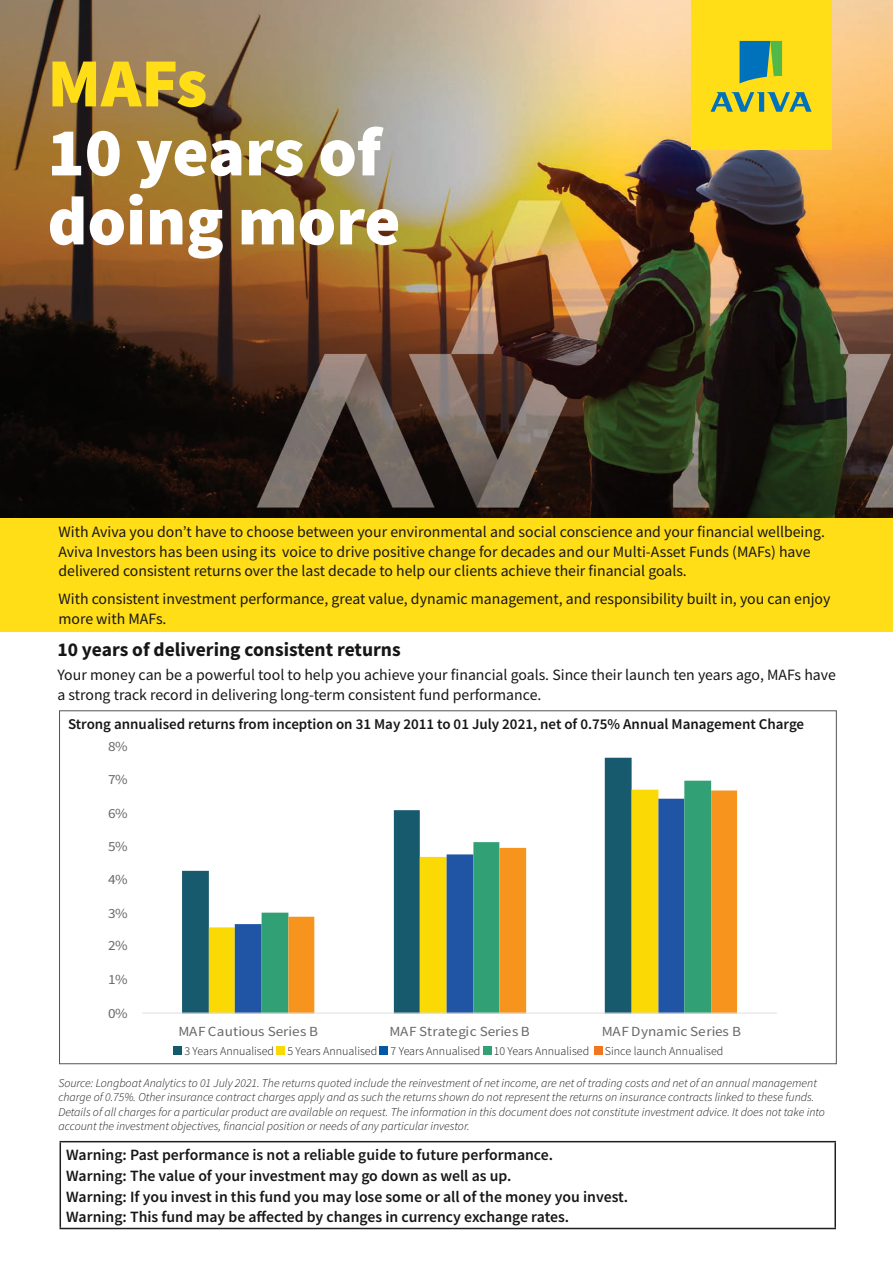
<style>
.page{position:relative;width:893px;height:1263px;background:#fff}
.page>*{position:absolute;margin:0;border:0;box-sizing:border-box;transform-origin:0 0}
.t1{font:900 69px/69px "Source Sans Pro";color:#fff}
.t2{font:900 69px "Source Sans Pro";color:#ffdd17}
.t3{font:700 19.5px "Source Sans Pro";color:#161616}
.t4{font:15.75px/19.5px "Source Sans Pro";color:#161616}
.t5{font:600 15.75px/21px "Source Sans Pro";color:#161616}
.t6{font:600 15px "Source Sans Pro";color:#161616}
.t7{font:13.95px "Source Sans Pro";letter-spacing:-.005em;color:#696969;scale:1.09 1}
.t8{font:italic 300 12px/14.4px "Source Sans Pro";color:#161616}
.t9{font:300 12px "Source Sans Pro";color:#161616}
</style>
<div class="page">
<img style="left:0;top:0;width:893px;height:518px">
<div style="left:691px;top:0;width:140px;height:149px;background:#ffdd17"></div>
<svg style="left:739px;top:41px;width:43px;height:43px"></svg>
<svg style="left:710px;top:92px;width:101px;height:20px"></svg>
<div style="left:0;top:518px;width:893px;height:113px;background:#ffdd17"></div>
<hr style="left:60px;top:1141px;width:776px;height:1px;background:#231f20">
<hr style="left:60px;top:1142px;width:1px;height:86px;background:#231f20">
<hr style="left:834px;top:1142px;width:2px;height:86px;background:#231f20">
<hr style="left:60px;top:1228px;width:776px;height:1px;background:#231f20">
<svg style="left:182px;top:758px;width:450px;height:255px"></svg>
<svg style="left:209px;top:790px;width:53px;height:223px"></svg>
<svg style="left:235px;top:799px;width:27px;height:214px"></svg>
<svg style="left:262px;top:781px;width:449px;height:232px"></svg>
<svg style="left:288px;top:790px;width:449px;height:223px"></svg>
<hr style="left:142px;top:1013px;width:635px;height:1px;background:#ddd">
<div style="left:173px;top:1046px;width:9px;height:9px;background:#145a6c"></div>
<div style="left:277px;top:1046px;width:8px;height:9px;background:#fbd905"></div>
<div style="left:380px;top:1046px;width:8px;height:9px;background:#0158a6"></div>
<div style="left:483px;top:1046px;width:8px;height:9px;background:#33a075"></div>
<div style="left:594px;top:1046px;width:8px;height:9px;background:#f47521"></div>
<h1 class="t2" style="left:47px;top:36px;width:161px">MAFs</h1>
<h1 class="t1" style="left:47px;top:117px;width:355px">10 years of doing more</h1>
<p class="t4" style="left:58px;top:522px;width:768px">With Aviva you don’t have to choose between your environmental and social conscience and your financial wellbeing.<br>Aviva Investors has been using its voice to drive positive change for decades and our Multi-Asset Funds (MAFs) have delivered consistent returns over the last decade to help our clients achieve their financial goals.</p>
<p class="t4" style="left:58px;top:589px;width:773px">With consistent investment performance, great value, dynamic management, and responsibility built in, you can enjoy more with MAFs.</p>
<p class="t3" style="left:57px;top:637px;width:345px">10 years of delivering consistent returns</p>
<p class="t4" style="left:57px;top:665px;width:780px">Your money can be a powerful tool to help you achieve your financial goals. Since their launch ten years ago, MAFs have a strong track record in delivering long-term consistent fund performance.</p>
<p class="t6" style="left:68px;top:715px;width:738px">Strong annualised returns from inception on 31 May 2011 to 01 July 2021, net of 0.75% Annual Management Charge</p>
<p class="t7" style="left:108px;top:738px;width:20px">8%</p>
<p class="t7" style="left:108px;top:770px;width:20px">7%</p>
<p class="t7" style="left:108px;top:804px;width:20px">6%</p>
<p class="t7" style="left:108px;top:838px;width:20px">5%</p>
<p class="t7" style="left:108px;top:870px;width:20px">4%</p>
<p class="t7" style="left:108px;top:904px;width:20px">3%</p>
<p class="t7" style="left:108px;top:937px;width:20px">2%</p>
<p class="t7" style="left:108px;top:970px;width:20px">1%</p>
<p class="t7" style="left:108px;top:1004px;width:20px">0%</p>
<p class="t7" style="left:178px;top:1023px;width:129px">MAF Cautious Series B</p>
<p class="t7" style="left:389px;top:1023px;width:130px">MAF Strategic Series B</p>
<p class="t7" style="left:602px;top:1023px;width:129px">MAF Dynamic Series B</p>
<p class="t9" style="left:184px;top:1044px;width:406px">3 Years Annualised 5 Years Annualised 7 Years Annualised 10 Years Annualised</p>
<p class="t9" style="left:605px;top:1044px;width:120px">Since launch Annualised</p>
<p class="t8" style="left:58px;top:1076px;width:768px">Source: Longboat Analytics to 01 July 2021. The returns quoted include the reinvestment of net income, are net of trading costs and net of an annual management charge of 0.75%. Other insurance contract charges apply and as such the returns shown do not represent the returns on insurance contracts linked to these funds.<br>Details of all charges for a particular product are available on request. The information in this document does not constitute investment advice. It does not take into account the investment objectives, financial position or needs of any particular investor.</p>
<p class="t5" style="left:66px;top:1143px;width:563px">Warning: Past performance is not a reliable guide to future performance.<br>Warning: The value of your investment may go down as well as up.<br>Warning: If you invest in this fund you may lose some or all of the money you invest.<br>Warning: This fund may be affected by changes in currency exchange rates.</p>
</div>
